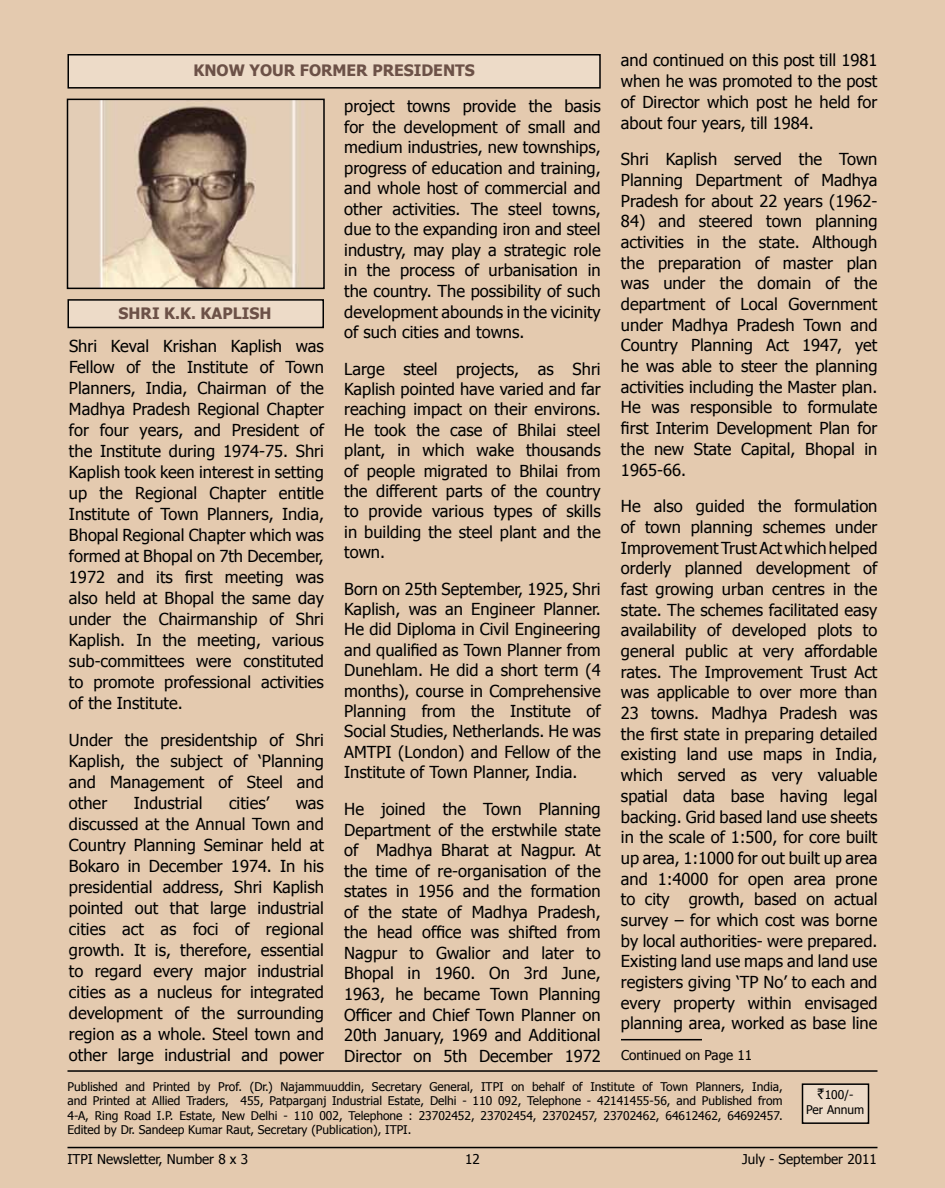
<style>
.page{position:relative;width:945px;height:1188px;background:#e4caaf}
.page>*{position:absolute;margin:0;border:0;box-sizing:border-box;transform-origin:0 0}
.t1{font:16.5px/20.7px "Tahoma";color:#000;text-align:justify}
.t2{font:700 15.75px "Tahoma";color:#6c5147}
.t3{font:13.5px "Tahoma";color:#000}
.t4{font:12px/14.4px "Tahoma";color:#000;text-align:justify}
.s1{font-family:"Rupee";font-size:15px}
</style>
<div class="page">
<hr style="left:68px;top:1147px;width:810px;height:1px;background:#000">
<hr style="left:68px;top:1070px;width:810px;height:2px;background:#000">
<div style="left:803px;top:1084px;width:66px;height:39px;background:#eddbc8"></div>
<div style="left:802px;top:1083px;width:67px;height:41px;border:2px solid #000"></div>
<div style="left:68px;top:55px;width:532px;height:33px;background:#eddbc8"></div>
<div style="left:68px;top:54px;width:533px;height:35px;border:2px solid #000"></div>
<div style="left:68px;top:300px;width:255px;height:27px;background:#eddbc8"></div>
<div style="left:68px;top:299px;width:256px;height:29px;border:2px solid #000"></div>
<hr style="left:621px;top:1039px;width:81px;height:1px;background:#000">
<img style="left:99px;top:102px;width:205px;height:184px">
<div style="left:67px;top:99px;width:258px;height:190px;border:2px solid #000"></div>
<p class="t2" style="left:193px;top:60px;width:141px">KNOW YOUR FORMER</p>
<p class="t2" style="left:372px;top:60px;width:12px">PRESIDEN</p>
<p class="t2" style="left:455px;top:60px;width:19px">TS</p>
<p class="t2" style="left:119px;top:302px;width:114px">SHRI K.K. KAPLIS</p>
<p class="t2" style="left:259px;top:302px;width:14px">H</p>
<p class="t1" style="left:69px;top:334px;width:257px">Shri Keval Krishan Kaplish was Fellow of the Institute of Town Planners, India, Chairman of the Madhya Pradesh Regional Chapter for four years, and President of the Institute during 1974-75. Shri Kaplish took keen interest in setting up the Regional Chapter entitle Institute of Town Planners, India, Bhopal Regional Chapter which was formed at Bhopal on 7th December, 1972 and its first meeting was also held at Bhopal the same day under the Chairmanship of Shri Kaplish. In the meeting, various sub-committees were constituted to promote professional activities of the Institute.</p>
<p class="t1" style="left:69px;top:729px;width:257px">Under the presidentship of Shri Kaplish, the subject of ‘Planning and Management of Steel and other</p>
<p class="t1" style="left:134px;top:792px;width:70px">Industrial</p>
<p class="t1" style="left:229px;top:792px;width:42px">cities’</p>
<p class="t1" style="left:69px;top:792px;width:257px;text-indent:227px">was discussed at the Annual Town and Country Planning Seminar held at Bokaro in December 1974. In his presidential address, Shri Kaplish pointed out that large industrial cities act as foci of regional growth. It is, therefore, essential to regard every major industrial cities as a nucleus for integrated development of the surrounding region as a whole. Steel town and other large industrial and power</p>
<p class="t1" style="left:344px;top:95px;width:258px">project towns provide the basis for the development of small and medium industries, new townships, progress of education and training, and whole host of commercial and other activities. The steel towns, due to the expanding iron and steel industry, may play a strategic role in the process of urbanisation in the country. The possibility of such development abounds in the vicinity of such cities and towns.</p>
<p class="t1" style="left:344px;top:358px;width:258px">Large steel projects, as Shri Kaplish pointed have varied and far reaching impact on their environs.<br>He took the case of Bhilai steel plant, in which wake thousands of people migrated to Bhilai from the different parts of the country to provide various types of skills in building the steel plant and the town.</p>
<p class="t1" style="left:344px;top:578px;width:258px">Born on 25th September, 1925, Shri Kaplish, was an Engineer Planner.<br>He did Diploma in Civil Engineering and qualified as Town Planner from Dunehlam. He did a short term (4 months), course in Comprehensive Planning from the Institute of Social Studies, Netherlands. He was AMTPI (London) and Fellow of the Institute of Town Planner, India.</p>
<p class="t1" style="left:344px;top:798px;width:258px">He joined the Town Planning Department of the erstwhile state of Madhya Bharat at Nagpur. At the time of re-organisation of the states in 1956 and the formation of the state of Madhya Pradesh, the head office was shifted from Nagpur to Gwalior and later to Bhopal in 1960. On 3rd June, 1963, he became Town Planning Officer and Chief Town Planner on 20th January, 1969 and Additional Director on 5th December 1972</p>
<p class="t1" style="left:621px;top:49px;width:258px">and continued on this post till 1981 when he was promoted to the post of Director which post he held for about four years, till 1984.</p>
<p class="t1" style="left:621px;top:148px;width:258px">Shri Kaplish served the Town Planning Department of Madhya Pradesh for about 22 years (1962-</p>
<p class="t1" style="left:621px;top:210px;width:258px">84) and steered town planning activities in the state. Although the preparation of master plan was under the domain of the department of Local Government under Madhya Pradesh Town and Country Planning Act 1947, yet he was able to steer the planning activities including the Master plan.<br>He was responsible to formulate first Interim Development Plan for the new State Capital, Bhopal in 1965-66.</p>
<p class="t1" style="left:621px;top:495px;width:258px">He also guided the formulation of town planning schemes under Improvement Trust Act which helped orderly planned development of fast growing urban centres in the state. The schemes facilitated easy availability of developed plots to general public at very affordable rates. The Improvement Trust Act was applicable to over more than 23 towns. Madhya Pradesh was the first state in preparing detailed existing land use maps in India, which served as very valuable spatial data base having legal backing. Grid based land use sheets in the scale of 1:500, for core built up area, 1:1000 for out built up area and 1:4000 for open area prone to city growth, based on actual survey – for which cost was borne by local authorities- were prepared.<br>Existing land use maps and land use registers giving ‘TP No’ to each and every property within envisaged planning area, worked as base line</p>
<p class="t3" style="left:621px;top:1047px;width:133px">Continued on Page 11</p>
<p class="t4" style="left:67px;top:1079px;width:717px">Published and Printed by Prof. (Dr.) Najammuuddin, Secretary General, ITPI on behalf of Institute of Town Planners, India, and Printed at Allied Traders, 455, Patparganj Industrial Estate, Delhi - 110 092, Telephone - 42141455-56, and Published from 4-A, Ring Road I.P. Estate, New Delhi - 110 002, Telephone : 23702452, 23702454, 23702457, 23702462, 64612462, 64692457.<br>Edited by Dr. Sandeep Kumar Raut, Secretary (Publication), ITPI.</p>
<p class="t4" style="left:806px;top:1087px;width:60px;text-align:center"><span class="s1">`</span>100/-<br>Per Annum</p>
<p class="t3" style="left:68px;top:1150px;width:182px">itpi Newsletter, Number 8 x 3</p>
<p class="t3" style="left:465px;top:1150px;width:16px">12</p>
<p class="t3" style="left:742px;top:1150px;width:136px">July - September 2011</p>
</div>
